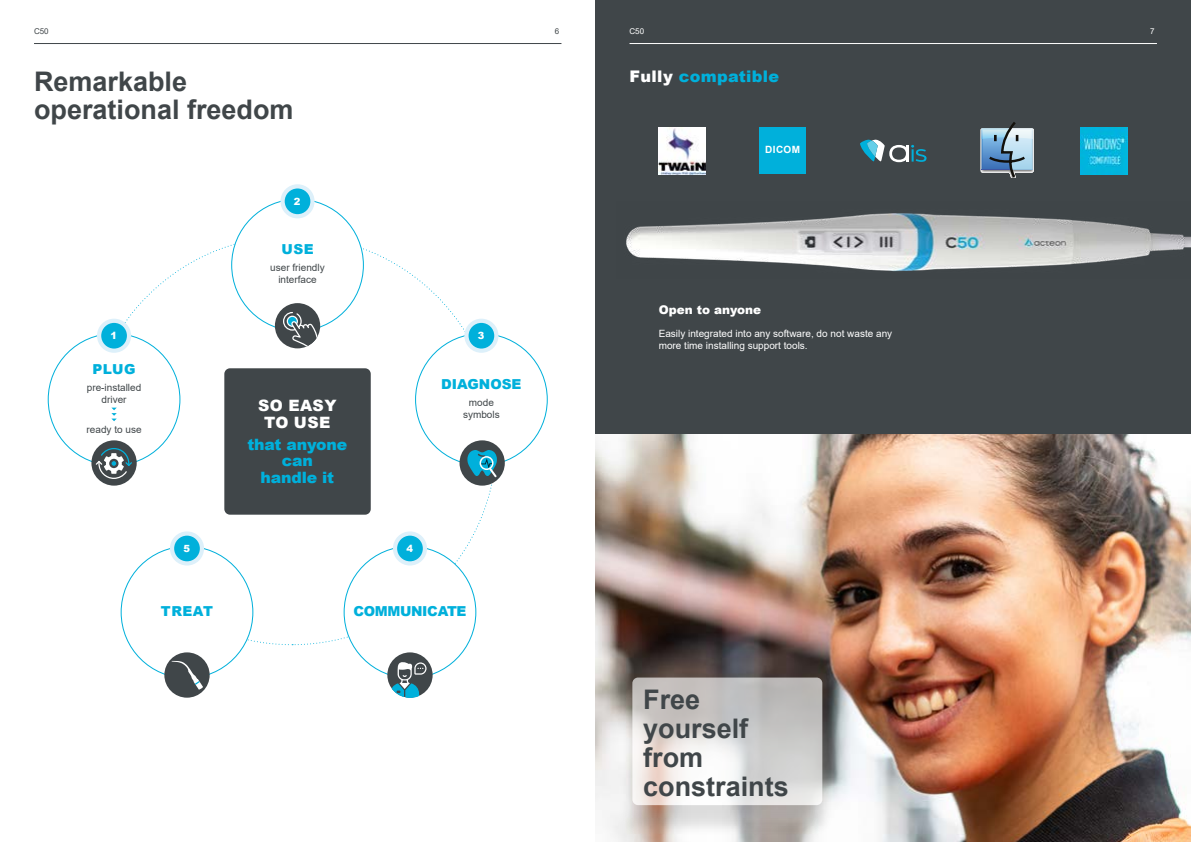
<style>
.page{position:relative;width:1191px;height:842px;background:#fff}
.page>*{position:absolute;margin:0;border:0;box-sizing:border-box;transform-origin:0 0}
.t1{font:700 27px/29px "Arial";color:#404649}
.t2{font:900 16px "Arial";letter-spacing:.02em;color:#00b0db}
.t3{font:900 15.7px/16.6px "Arial";letter-spacing:-.01em;color:#00b0db;text-align:center}
.t4{font:900 15.7px/16.6px "Arial";letter-spacing:.025em;color:#fff;text-align:center}
.t5{font:900 13.7px "Arial";letter-spacing:-.005em;color:#00b0db}
.t6{font:900 13.7px "Arial";letter-spacing:-.025em;color:#00b0db}
.t7{font:900 12px "Arial";color:#fff}
.t8{font:10px/12px "Arial";color:#fff}
.t9{font:10px/12px "Arial";color:#404649;text-align:center}
.t10{font:700 10px "Arial";letter-spacing:.035em;color:#fff}
.t11{font:900 9.9px "Arial";color:#fff}
.t12{font:8px "Arial";color:#404649}
.t13{font:8px "Arial";color:#fff}
.s1{color:#fff}
</style>
<div class="page">
<svg style="left:294px;top:441px;width:199px;height:205px"></svg>
<svg style="left:292px;top:235px;width:205px;height:203px"></svg>
<svg style="left:87px;top:235px;width:196px;height:205px"></svg>
<svg style="left:243px;top:577px;width:50px;height:69px"></svg>
<div style="left:595px;top:0;width:596px;height:842px;background:#404649"></div>
<img style="left:595px;top:434px;width:596px;height:408px">
<hr style="left:629px;top:43px;width:528px;height:1px;background:#fff">
<hr style="left:34px;top:43px;width:527px;height:1px;background:#404649">
<div style="left:620px;top:685px;width:214px;height:152px;background:#000;opacity:.2"></div>
<svg style="left:632px;top:677px;width:190px;height:128px;background:#d5d3d1"></svg>
<div style="left:48px;top:334px;width:132px;height:131px;background:#fff;border-radius:50%"></div>
<svg style="left:111px;top:408px;width:6px;height:13px"></svg>
<div style="left:97px;top:319px;width:34px;height:34px;background:#ddf0fa;border-radius:50%"></div>
<div style="left:101px;top:323px;width:26px;height:26px;background:#00b0db;border-radius:50%"></div>
<div style="left:232px;top:199px;width:131px;height:132px;background:#fff;border-radius:50%"></div>
<svg style="left:280px;top:184px;width:34px;height:34px"></svg>
<div style="left:285px;top:188px;width:25px;height:26px;background:#00b0db;border-radius:50%"></div>
<div style="left:415px;top:334px;width:132px;height:131px;background:#fff;border-radius:50%"></div>
<div style="left:464px;top:319px;width:34px;height:34px;background:#ddf0fa;border-radius:50%"></div>
<div style="left:468px;top:323px;width:26px;height:26px;background:#00b0db;border-radius:50%"></div>
<div style="left:344px;top:546px;width:132px;height:132px;background:#fff;border-radius:50%"></div>
<svg style="left:393px;top:531px;width:34px;height:34px"></svg>
<div style="left:397px;top:536px;width:26px;height:25px;background:#00b0db;border-radius:50%"></div>
<div style="left:121px;top:546px;width:132px;height:132px;background:#fff;border-radius:50%"></div>
<svg style="left:170px;top:531px;width:34px;height:34px"></svg>
<div style="left:174px;top:536px;width:26px;height:25px;background:#00b0db;border-radius:50%"></div>
<div style="left:224px;top:368px;width:147px;height:147px;background:#404649;border-radius:6px"></div>
<div style="left:387px;top:652px;width:45px;height:46px;background:#404649;border-radius:50%"></div>
<svg style="left:390px;top:662px;width:36px;height:36px"></svg>
<div style="left:275px;top:303px;width:45px;height:45px;background:#404649;border-radius:50%"></div>
<svg style="left:283px;top:312px;width:35px;height:35px"></svg>
<div style="left:91px;top:440px;width:46px;height:46px;background:#404649;border-radius:50%"></div>
<svg style="left:96px;top:448px;width:36px;height:31px"></svg>
<div style="left:164px;top:652px;width:46px;height:46px;background:#404649;border-radius:50%"></div>
<svg style="left:172px;top:661px;width:31px;height:29px"></svg>
<div style="left:459px;top:440px;width:46px;height:46px;background:#404649;border-radius:50%"></div>
<svg style="left:467px;top:450px;width:30px;height:27px"></svg>
<img style="left:626px;top:213px;width:565px;height:59px">
<img style="left:658px;top:127px;width:47px;height:47px">
<div style="left:759px;top:127px;width:47px;height:47px;background:#00b0db"></div>
<svg style="left:860px;top:139px;width:66px;height:23px"></svg>
<svg style="left:980px;top:122px;width:53px;height:56px"></svg>
<img style="left:1080px;top:127px;width:47px;height:47px">
<p class="t12" style="left:34px;top:26px;width:16px">C50</p>
<p class="t12" style="left:555px;top:26px;width:6px">6</p>
<p class="t13" style="left:629px;top:26px;width:16px">C50</p>
<p class="t13" style="left:1150px;top:26px;width:6px">7</p>
<h1 class="t1" style="left:34px;top:67px;width:261px;line-height:28px">Remarkable operational freedom</h1>
<h2 class="t2" style="left:629px;top:65px;width:151px"><span class="s1">Fully</span> compatible</h2>
<p class="t11" style="left:110px;top:329px;width:8px">1</p>
<h3 class="t5" style="left:93px;top:359px;width:45px">PLUG</h3>
<p class="t9" style="left:87px;top:381px;width:56px">pre-installed driver</p>
<p class="t9" style="left:87px;top:423px;width:57px">ready to use</p>
<p class="t11" style="left:183px;top:541px;width:8px">5</p>
<h3 class="t5" style="left:161px;top:602px;width:54px">TREAT</h3>
<p class="t11" style="left:294px;top:194px;width:8px">2</p>
<h3 class="t5" style="left:281px;top:239px;width:34px">USE</h3>
<p class="t9" style="left:270px;top:262px;width:56px">user friendly interface</p>
<h3 class="t4" style="left:258px;top:397px;width:80px">SO EASY<br>TO USE</h3>
<h3 class="t3" style="left:247px;top:435px;width:101px">that anyone can<br>handle it</h3>
<p class="t11" style="left:478px;top:329px;width:8px">3</p>
<h3 class="t5" style="left:441px;top:374px;width:82px">DIAGNOSE</h3>
<p class="t9" style="left:463px;top:396px;width:38px">mode symbols</p>
<p class="t11" style="left:406px;top:541px;width:8px">4</p>
<h3 class="t6" style="left:353px;top:601px;width:115px">COMMUNICATE</h3>
<p class="t10" style="left:765px;top:143px;width:36px">DICOM</p>
<p class="t7" style="left:658px;top:301px;width:104px">Open to anyone</p>
<p class="t8" style="left:658px;top:328px;width:235px">Easily integrated into any software, do not waste any more time installing support tools.</p>
<h1 class="t1" style="left:643px;top:685px;width:147px">Free yourself from constraints</h1>
</div>
